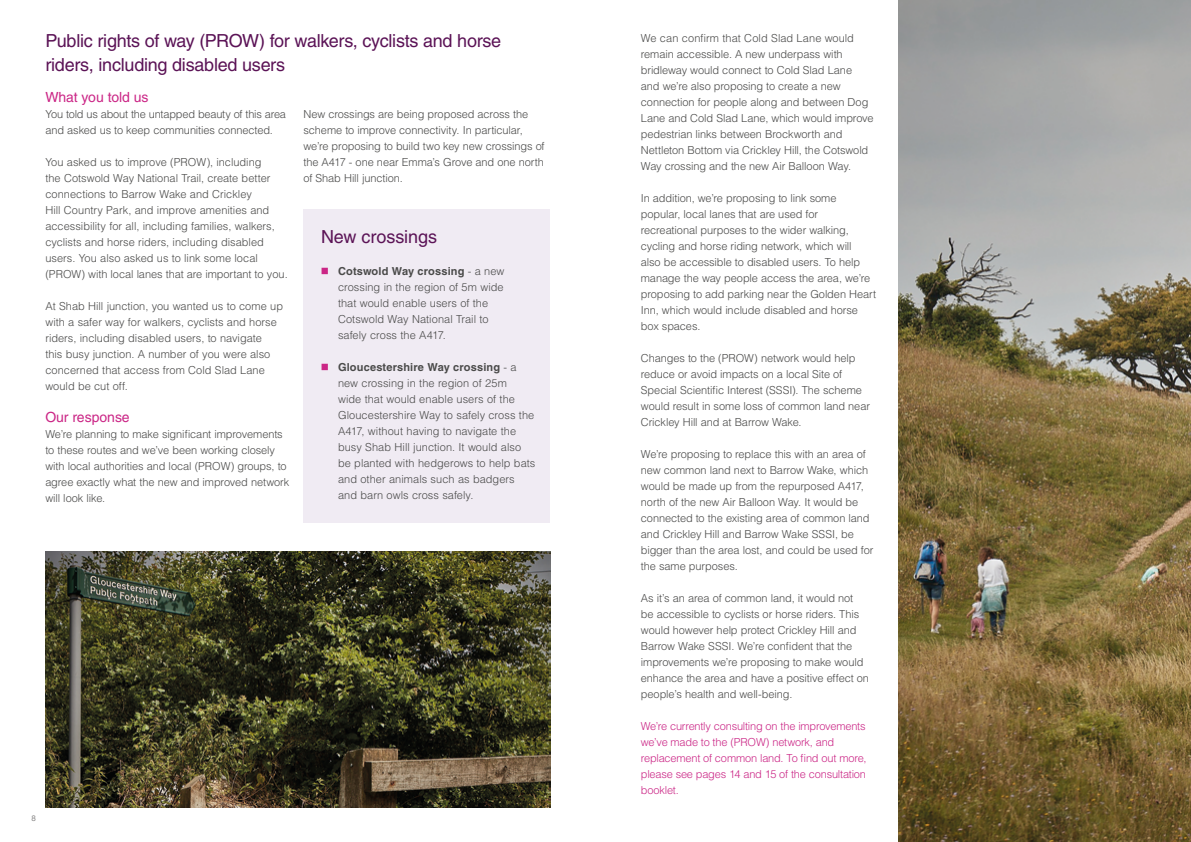
<style>
.page{position:relative;width:1191px;height:842px;background:#fff}
.page>*{position:absolute;margin:0;border:0;box-sizing:border-box;transform-origin:0 0}
.t1{font:18px/24px "Helvetica LT Std";letter-spacing:-.015em;color:#5b1356}
.t2{font:14px "Helvetica LT Std";letter-spacing:-.005em;color:#cb2686}
.t3{font:300 11px/16px "Helvetica LT Std";letter-spacing:-.005em;color:#4a4a49}
.t4{font:300 11px/16px "Helvetica LT Std";letter-spacing:-.02em;color:#cb2686}
.t5{font:8px "Helvetica Neue LT Com";color:#898888}
.s1{font-weight:700}
</style>
<div class="page">
<img style="left:45px;top:552px;width:505px;height:256px">
<div style="left:303px;top:209px;width:247px;height:314px;background:#f0ebf3"></div>
<img style="left:899px;top:0;width:292px;height:842px">
<h1 class="t1" style="left:45px;top:29px;width:457px">Public rights of way (PROW) for walkers, cyclists and horse riders, including disabled users</h1>
<p class="t2" style="left:45px;top:89px;width:105px">What you told us</p>
<p class="t3" style="left:45px;top:106px;width:242px">You told us about the untapped beauty of this area and asked us to keep communities connected.</p>
<p class="t3" style="left:45px;top:154px;width:244px">You asked us to improve (PROW), including<br>the Cotswold Way National Trail, create better connections to Barrow Wake and Crickley<br>Hill Country Park, and improve amenities and accessibility for all, including families, walkers, cyclists and horse riders, including disabled users. You also asked us to link some local (PROW) with local lanes that are important to you.</p>
<p class="t3" style="left:45px;top:298px;width:239px">At Shab Hill junction, you wanted us to come up with a safer way for walkers, cyclists and horse riders, including disabled users, to navigate<br>this busy junction. A number of you were also concerned that access from Cold Slad Lane would be cut off.</p>
<p class="t2" style="left:45px;top:409px;width:86px">Our response</p>
<p class="t3" style="left:45px;top:426px;width:245px">We’re planning to make significant improvements to these routes and we’ve been working closely with local authorities and local (PROW) groups, to agree exactly what the new and improved network will look like.</p>
<p class="t3" style="left:303px;top:106px;width:243px">New crossings are being proposed across the scheme to improve connectivity. In particular, we’re proposing to build two key new crossings of the A417 - one near Emma’s Grove and one north of Shab Hill junction.</p>
<h1 class="t1" style="left:321px;top:224px;width:118px">New crossings</h1>
<p class="t3" style="left:338px;top:263px;width:168px"><span class="s1">Cotswold Way crossing</span> - a new crossing in the region of 5m wide that would enable users of the<br>Cotswold Way National Trail to safely cross the A417.</p>
<p class="t3" style="left:338px;top:359px;width:199px"><span class="s1">Gloucestershire Way crossing</span> - a new crossing in the region of 25m<br>wide that would enable users of the Gloucestershire Way to safely cross the A417, without having to navigate the busy Shab Hill junction. It would also be planted with hedgerows to help bats and other animals such as badgers and barn owls cross safely.</p>
<p class="t5" style="left:32px;top:813px;width:6px">8</p>
<p class="t3" style="left:641px;top:30px;width:234px">We can confirm that Cold Slad Lane would remain accessible. A new underpass with bridleway would connect to Cold Slad Lane<br>and we’re also proposing to create a new connection for people along and between Dog Lane and Cold Slad Lane, which would improve pedestrian links between Brockworth and Nettleton Bottom via Crickley Hill, the Cotswold Way crossing and the new Air Balloon Way.</p>
<p class="t3" style="left:641px;top:190px;width:237px">In addition, we’re proposing to link some popular, local lanes that are used for recreational purposes to the wider walking, cycling and horse riding network, which will<br>also be accessible to disabled users. To help manage the way people access the area, we’re proposing to add parking near the Golden Heart Inn, which would include disabled and horse box spaces.</p>
<p class="t3" style="left:641px;top:350px;width:231px">Changes to the (PROW) network would help reduce or avoid impacts on a local Site of Special Scientific Interest (SSSI). The scheme would result in some loss of common land near Crickley Hill and at Barrow Wake.</p>
<p class="t3" style="left:641px;top:446px;width:234px">We’re proposing to replace this with an area of new common land next to Barrow Wake, which would be made up from the repurposed A417, north of the new Air Balloon Way. It would be connected to the existing area of common land and Crickley Hill and Barrow Wake SSSI, be bigger than the area lost, and could be used for the same purposes.</p>
<p class="t3" style="left:641px;top:590px;width:230px">As it’s an area of common land, it would not<br>be accessible to cyclists or horse riders. This would however help protect Crickley Hill and Barrow Wake SSSI. We’re confident that the improvements we’re proposing to make would enhance the area and have a positive effect on people’s health and well-being.</p>
<p class="t4" style="left:641px;top:718px;width:227px">We’re currently consulting on the improvements we’ve made to the (PROW) network, and replacement of common land. To find out more, please see pages 14 and 15 of the consultation booklet.</p>
</div>
